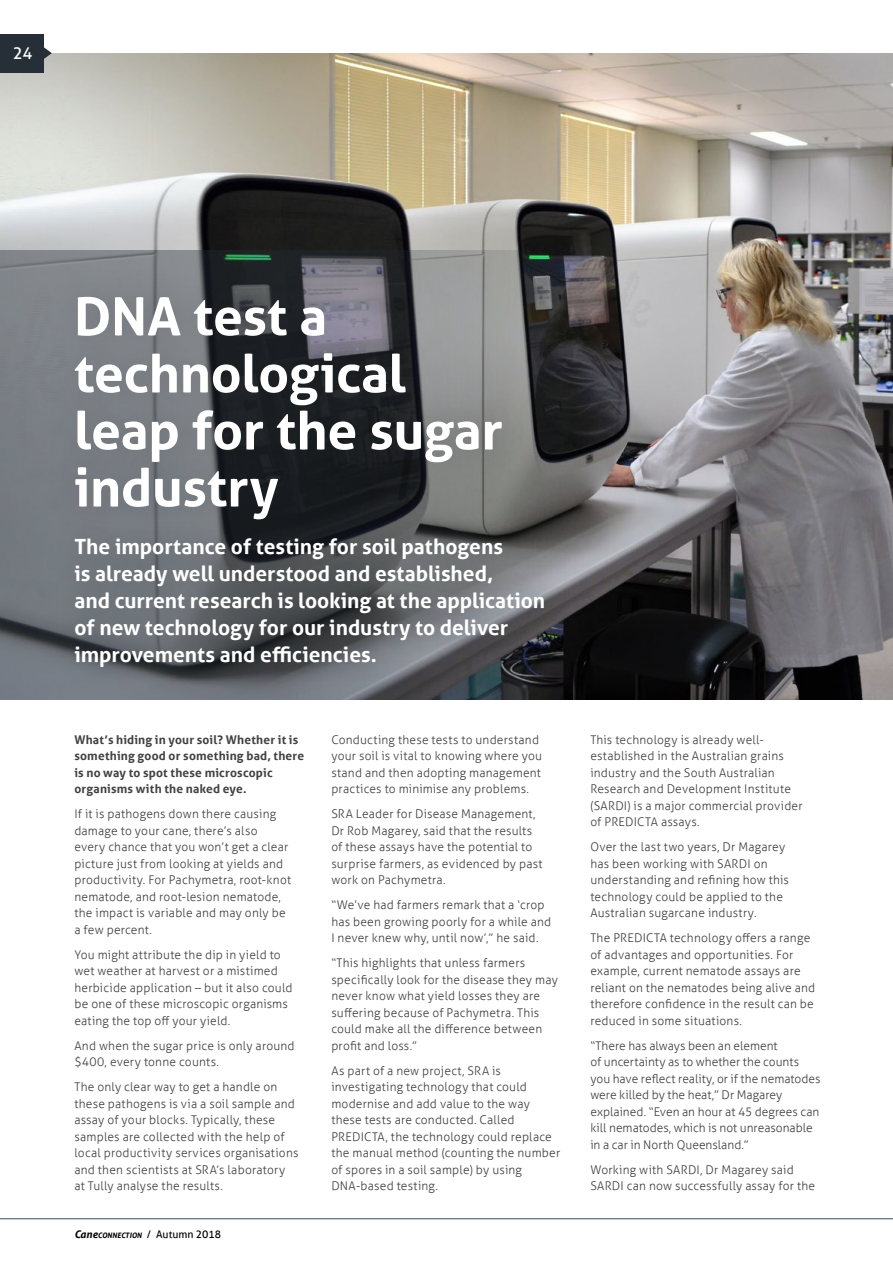
<style>
.page{position:relative;width:893px;height:1263px;background:#fff}
.page>*{position:absolute;margin:0;border:0;box-sizing:border-box;transform-origin:0 0}
.t1{font:700 52.5px/57px "Aller";letter-spacing:-.005em;color:#fff}
.t2{font:700 21px/27px "Aller";color:#fff}
.t3{font:16.5px "Aller";color:#fff}
.t4{font:300 12px/16.5px "Aller";letter-spacing:.015em;color:#414042}
.t5{font:700 12px/16.5px "Aller";letter-spacing:.015em;color:#414042}
.t6{font:10.5px "Aller";color:#000}
.s1{font-weight:700;font-style:italic}
.s2{font-weight:700;font-style:italic;font-size:7.5px}
</style>
<div class="page">
<img style="left:0;top:53px;width:893px;height:647px">
<svg style="left:0;top:250px;width:607px;height:450px;background:#585b5e"></svg>
<div style="left:45px;top:265px;width:486px;height:285px;background:#262f38;opacity:.25"></div>
<div style="left:53px;top:515px;width:514px;height:173px;background:#262f38;opacity:.5"></div>
<svg style="left:44px;top:47px;width:8px;height:13px"></svg>
<div style="left:0;top:34px;width:44px;height:39px;background:#262f38"></div>
<hr style="left:0;top:1218px;width:893px;height:1px;background:#3b4a5b">
<h3 class="t3" style="left:13px;top:44px;width:21px">24</h3>
<h1 class="t1" style="left:74px;top:288px;width:430px">DNA test a technological leap for the sugar industry</h1>
<h2 class="t2" style="left:74px;top:533px;width:472px">The importance of testing for soil pathogens<br>is already well understood and established,<br>and current research is looking at the application of new technology for our industry to deliver improvements and efficiencies.</h2>
<p class="t5" style="left:74px;top:731px;width:231px">What’s hiding in your soil? Whether it is something good or something bad, there is no way to spot these microscopic organisms with the naked eye.</p>
<p class="t4" style="left:74px;top:806px;width:218px">If it is pathogens down there causing damage to your cane, there’s also every chance that you won’t get a clear picture just from looking at yields and productivity. For Pachymetra, root-knot nematode, and root-lesion nematode, the impact is variable and may only be a few percent.</p>
<p class="t4" style="left:74px;top:946px;width:220px">You might attribute the dip in yield to wet weather at harvest or a mistimed herbicide application – but it also could be one of these microscopic organisms eating the top off your yield.</p>
<p class="t4" style="left:74px;top:1037px;width:222px">And when the sugar price is only around $400, every tonne counts.</p>
<p class="t4" style="left:74px;top:1079px;width:226px">The only clear way to get a handle on these pathogens is via a soil sample and assay of your blocks. Typically, these samples are collected with the help of local productivity services organisations and then scientists at SRA’s laboratory at Tully analyse the results.</p>
<p class="t6" style="left:74px;top:1228px;width:148px"><span class="s1">Cane</span><span class="s2">CONNECTION</span> / Autumn 2018</p>
<p class="t4" style="left:331px;top:731px;width:212px">Conducting these tests to understand your soil is vital to knowing where you stand and then adopting management practices to minimise any problems.</p>
<p class="t4" style="left:331px;top:806px;width:213px">SRA Leader for Disease Management, Dr Rob Magarey, said that the results of these assays have the potential to surprise farmers, as evidenced by past work on Pachymetra.</p>
<p class="t4" style="left:331px;top:897px;width:221px">“We’ve had farmers remark that a ‘crop has been growing poorly for a while and<br>I never knew why, until now’,” he said.</p>
<p class="t4" style="left:331px;top:955px;width:228px">“This highlights that unless farmers specifically look for the disease they may never know what yield losses they are suffering because of Pachymetra. This could make all the difference between profit and loss.”</p>
<p class="t4" style="left:331px;top:1062px;width:230px">As part of a new project, SRA is investigating technology that could modernise and add value to the way these tests are conducted. Called PREDICTA, the technology could replace the manual method (counting the number of spores in a soil sample) by using DNA-based testing.</p>
<p class="t4" style="left:590px;top:731px;width:214px">This technology is already well&shy;established in the Australian grains industry and the South Australian Research and Development Institute (SARDI) is a major commercial provider of PREDICTA assays.</p>
<p class="t4" style="left:590px;top:839px;width:200px">Over the last two years, Dr Magarey has been working with SARDI on understanding and refining how this technology could be applied to the Australian sugarcane industry.</p>
<p class="t4" style="left:590px;top:930px;width:226px">The PREDICTA technology offers a range of advantages and opportunities. For example, current nematode assays are reliant on the nematodes being alive and therefore confidence in the result can be reduced in some situations.</p>
<p class="t4" style="left:590px;top:1037px;width:232px">“There has always been an element<br>of uncertainty as to whether the counts you have reflect reality, or if the nematodes were killed by the heat,” Dr Magarey explained. “Even an hour at 45 degrees can kill nematodes, which is not unreasonable in a car in North Queensland.”</p>
<p class="t4" style="left:590px;top:1161px;width:226px">Working with SARDI, Dr Magarey said<br>SARDI can now successfully assay for the</p>
</div>
